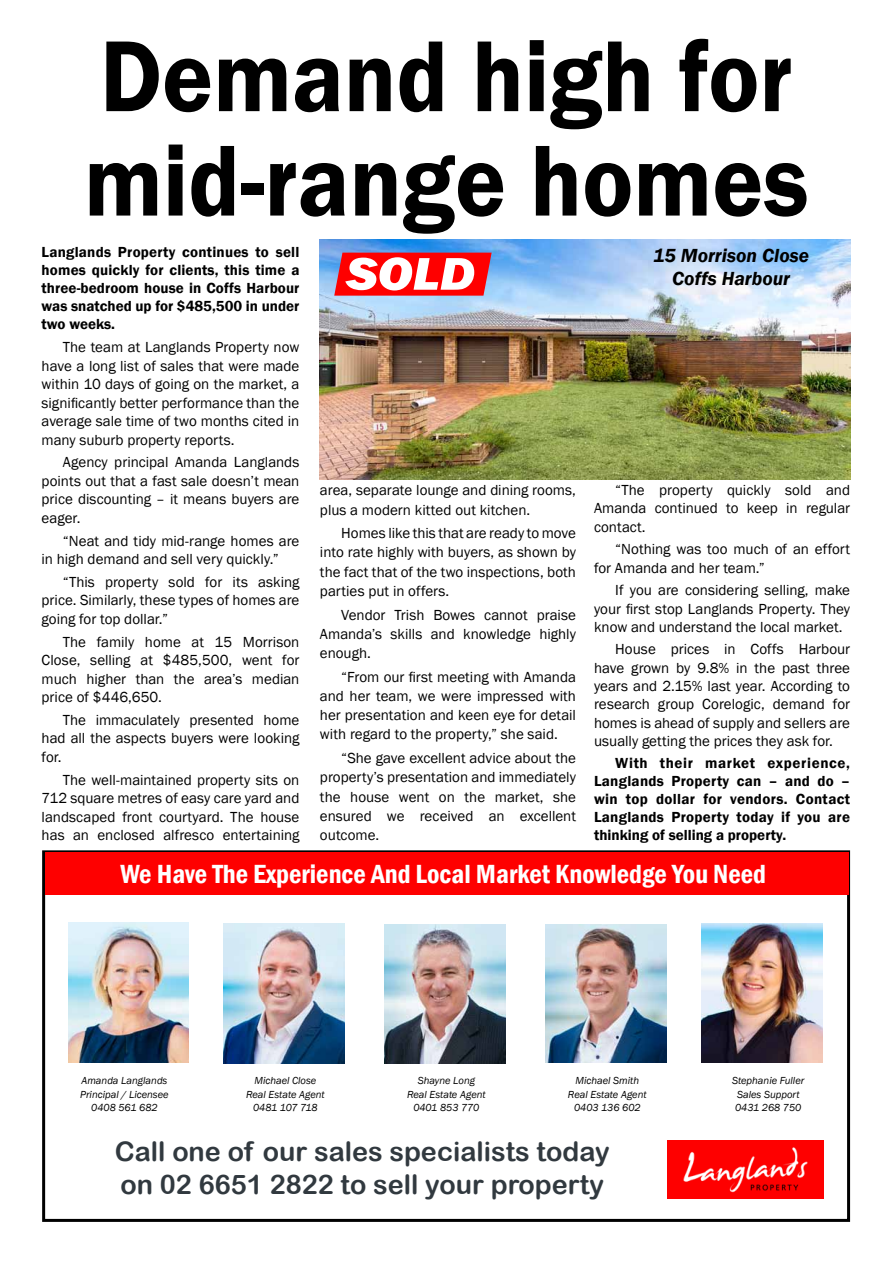
<style>
.page{position:relative;width:893px;height:1263px;background:#fff}
.page>*{position:absolute;margin:0;border:0;box-sizing:border-box;transform-origin:0 0}
.t1{font:600 104.4px/104.4px "Franklin Gothic";color:#000;scale:.92 1}
.t2{font:italic 800 47.4px "Franklin Gothic";color:#fff;scale:1.08 1}
.t3{font:27px/32.4px "Arial Rounded MT Bold";color:#31393f}
.t4{font:600 condensed 27px "Franklin Gothic";color:#fff}
.t5{font:italic 600 19.5px/23.4px "Franklin Gothic";color:#000;text-align:center}
.t6{font:15px/18.5px "Franklin Gothic";color:#000;text-align:justify}
.t7{font:600 15px/18.1px "Franklin Gothic";color:#000;text-align:justify}
.t8{font:italic 10.5px/13.5px "Franklin Gothic";color:#000;text-align:center}
</style>
<div class="page">
<div style="left:42px;top:850px;width:808px;height:372px;border:3px solid #000"></div>
<img style="left:320px;top:239px;width:530px;height:240px">
<div style="left:45px;top:853px;width:804px;height:42px;background:#fe0000"></div>
<img style="left:68px;top:923px;width:121px;height:140px">
<img style="left:701px;top:923px;width:121px;height:139px">
<img style="left:667px;top:1140px;width:156px;height:59px">
<svg style="left:334px;top:253px;width:158px;height:43px;background:#f60c0f"></svg>
<img style="left:546px;top:924px;width:120px;height:138px">
<img style="left:385px;top:924px;width:120px;height:139px">
<img style="left:224px;top:923px;width:120px;height:140px">
<h1 class="t1" style="left:84px;top:22px;width:789px">Demand high for mid-range homes</h1>
<p class="t7" style="left:42px;top:242px;width:259px">Langlands Property continues to sell homes quickly for clients, this time a three-bedroom house in Coffs Harbour was snatched up for $485,500 in under two weeks.</p>
<p class="t6" style="left:42px;top:338px;width:259px;text-indent:21px">The team at Langlands Property now have a long list of sales that were made within 10 days of going on the market, a significantly better performance than the average sale time of two months cited in many suburb property reports.</p>
<p class="t6" style="left:42px;top:453px;width:259px;text-indent:21px">Agency principal Amanda Langlands points out that a fast sale doesn’t mean price discounting – it means buyers are eager.</p>
<p class="t6" style="left:42px;top:531px;width:259px;text-indent:21px">“Neat and tidy mid-range homes are in high demand and sell very quickly.”</p>
<p class="t6" style="left:42px;top:572px;width:259px;text-indent:21px">“This property sold for its asking price. Similarly, these types of homes are going for top dollar.”</p>
<p class="t6" style="left:42px;top:632px;width:259px;text-indent:21px">The family home at 15 Morrison Close, selling at $485,500, went for much higher than the area’s median price of $446,650.</p>
<p class="t6" style="left:42px;top:710px;width:259px;text-indent:21px">The immaculately presented home had all the aspects buyers were looking for.</p>
<p class="t6" style="left:42px;top:770px;width:259px;text-indent:21px">The well-maintained property sits on 712 square metres of easy care yard and landscaped front courtyard. The house has an enclosed alfresco entertaining</p>
<h2 class="t2" style="left:346px;top:246px;width:121px">SOLD</h2>
<h3 class="t5" style="left:653px;top:243px;width:157px">15 Morrison Close<br>Coffs Harbour</h3>
<p class="t6" style="left:320px;top:480px;width:258px;line-height:19.4px">area, separate lounge and dining rooms, plus a modern kitted out kitchen.</p>
<p class="t6" style="left:320px;top:523px;width:258px;line-height:19.2px;text-indent:21px">Homes like this that are ready to move into rate highly with buyers, as shown by the fact that of the two inspections, both parties put in offers.</p>
<p class="t6" style="left:320px;top:605px;width:258px;line-height:19.2px;text-indent:21px">Vendor Trish Bowes cannot praise Amanda’s skills and knowledge highly enough.</p>
<p class="t6" style="left:320px;top:667px;width:258px;line-height:19.2px;text-indent:21px">“From our first meeting with Amanda and her team, we were impressed with her presentation and keen eye for detail with regard to the property,” she said.</p>
<p class="t6" style="left:320px;top:748px;width:258px;line-height:19.2px;text-indent:21px">“She gave excellent advice about the property’s presentation and immediately the house went on the market, she ensured we received an excellent outcome.</p>
<p class="t6" style="left:594px;top:481px;width:258px;text-indent:21px">“The property quickly sold and Amanda continued to keep in regular contact.</p>
<p class="t6" style="left:594px;top:540px;width:258px;text-indent:21px">“Nothing was too much of an effort for Amanda and her team.”</p>
<p class="t6" style="left:594px;top:581px;width:258px;text-indent:21px">If you are considering selling, make your first stop Langlands Property. They know and understand the local market.</p>
<p class="t6" style="left:594px;top:640px;width:258px;text-indent:21px">House prices in Coffs Harbour have grown by 9.8% in the past three years and 2.15% last year. According to research group Corelogic, demand for homes is ahead of supply and sellers are usually getting the prices they ask for.</p>
<p class="t7" style="left:594px;top:754px;width:258px;text-indent:21px">With their market experience, Langlands Property can – and do – win top dollar for vendors. Contact Langlands Property today if you are thinking of selling a property.</p>
<h3 class="t4" style="left:120px;top:858px;width:647px">We Have The Experience And Local Market Knowledge You Need</h3>
<p class="t8" style="left:80px;top:1074px;width:90px">Amanda Langlands<br>Principal / Licensee<br>0408 561 682</p>
<p class="t8" style="left:246px;top:1074px;width:80px">Michael Close<br>Real Estate Agent<br>0481 107 718</p>
<p class="t8" style="left:407px;top:1074px;width:80px">Shayne Long<br>Real Estate Agent<br>0401 853 770</p>
<p class="t8" style="left:568px;top:1074px;width:80px">Michael Smith<br>Real Estate Agent<br>0403 136 602</p>
<p class="t8" style="left:732px;top:1074px;width:74px;text-align:left">Stephanie Fuller<br>Sales Support<br>0431 268 750</p>
<h3 class="t3" style="left:115px;top:1135px;width:496px">Call one of our sales specialists today on 02 6651 2822 to sell your property</h3>
</div>
